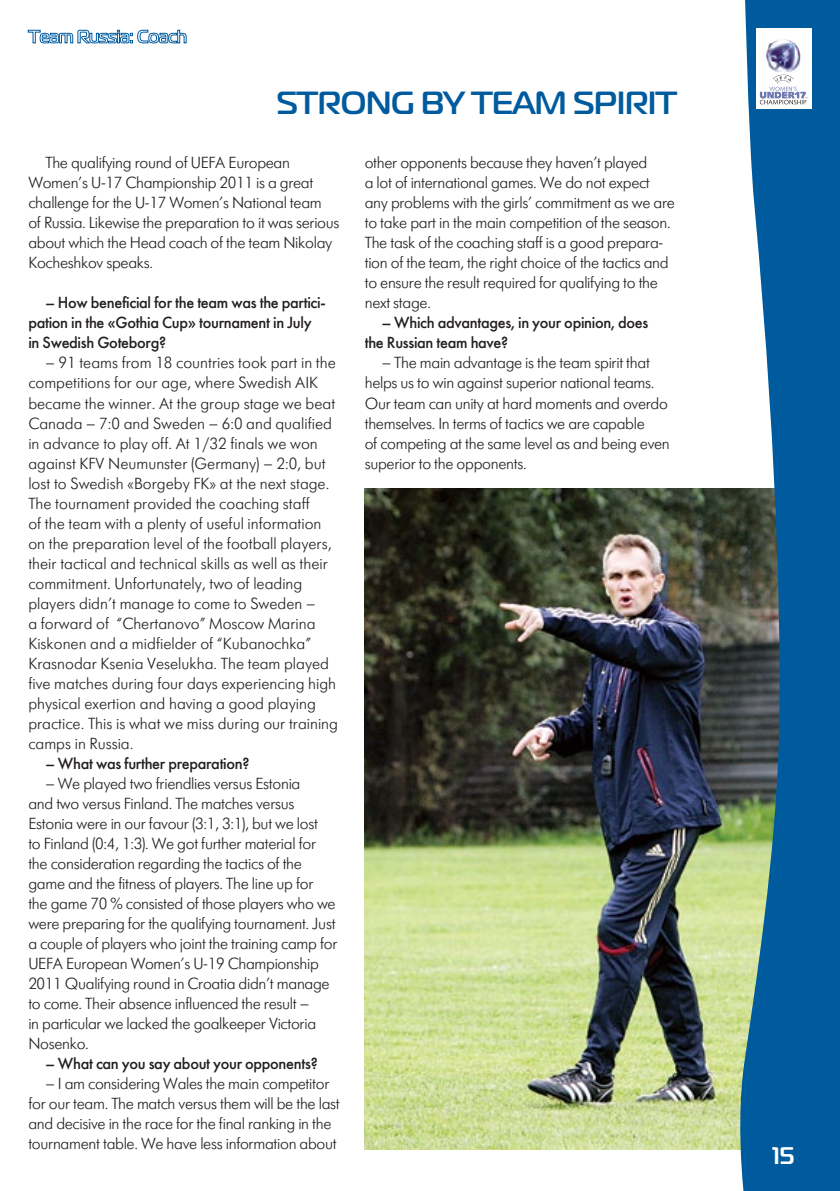
<style>
.page{position:relative;width:840px;height:1191px;background:#fff}
.page>*{position:absolute;margin:0;border:0;box-sizing:border-box;transform-origin:0 0}
.t1{font:700 32px "Magistral C";letter-spacing:-.01em;color:#005b9e}
.t2{font:700 24px "Magistral C";color:#fff}
.t3{font:16px/20px "Futura Futuris Light C";letter-spacing:-.02em;color:#231f20}
.t4{font:16px/20px "Futura Futuris Light C";color:#231f20}
.t5{font:16px/20px "Futura Futuris C";letter-spacing:-.02em;color:#231f20}
</style>
<div class="page">
<img style="left:364px;top:488px;width:369px;height:661px">
<svg style="left:733px;top:0;width:106px;height:1191px;background:#33759d"></svg>
<div style="left:755px;top:28px;width:56px;height:80px;background:#fff"></div>
<svg style="left:759px;top:87px;width:48px;height:17px"></svg>
<img style="left:755px;top:31px;width:46px;height:52px">
<img style="left:765px;top:47px;width:2px;height:17px">
<img style="left:769px;top:38px;width:28px;height:4px">
<img style="left:771px;top:39px;width:4px;height:3px">
<img style="left:775px;top:39px;width:7px;height:3px">
<img style="left:782px;top:39px;width:15px;height:3px">
<svg style="left:28px;top:29px;width:159px;height:15px"></svg>
<img style="left:767px;top:42px;width:32px;height:41px">
<h1 class="t1" style="left:276px;top:84px;width:401px">STRONG BY TEAM SPIRIT</h1>
<p class="t3" style="left:28px;top:153px;width:312px;text-indent:17px">The qualifying round of UEFA European Women’s U-17 Championship 2011 is a great challenge for the U-17 Women’s National team<br>of Russia. Likewise the preparation to it was serious about which the Head coach of the team Nikolay Kocheshkov speaks.</p>
<p class="t5" style="left:28px;top:293px;width:298px;text-indent:17px">– How beneficial for the team was the partici&shy;pation in the «Gothia Cup» tournament in July in Swedish Goteborg?</p>
<p class="t4" style="left:28px;top:353px;width:311px;text-indent:17px">– 91 teams from 18 countries took part in the competitions for our age, where Swedish AIK became the winner. At the group stage we beat Canada – 7:0 and Sweden – 6:0 and qualified in advance to play off. At 1/32 finals we won against KFV Neumunster (Germany) – 2:0, but lost to Swedish «Borgeby FK» at the next stage.<br>The tournament provided the coaching staff<br>of the team with a plenty of useful information on the preparation level of the football players, their tactical and technical skills as well as their commitment. Unfortunately, two of leading players didn’t manage to come to Sweden –<br>a forward of “Chertanovo” Moscow Marina Kiskonen and a midfielder of “Kubanochka” Krasnodar Ksenia Veselukha. The team played five matches during four days experiencing high physical exertion and having a good playing practice. This is what we miss during our training camps in Russia.</p>
<p class="t5" style="left:45px;top:753px;width:205px">– What was further preparation?</p>
<p class="t3" style="left:28px;top:773px;width:310px;text-indent:17px">– We played two friendlies versus Estonia<br>and two versus Finland. The matches versus Estonia were in our favour (3:1, 3:1), but we lost<br>to Finland (0:4, 1:3). We got further material for the consideration regarding the tactics of the game and the fitness of players. The line up for<br>the game 70 % consisted of those players who we were preparing for the qualifying tournament. Just a couple of players who joint the training camp for UEFA European Women’s U-19 Championship 2011 Qualifying round in Croatia didn’t manage to come. Their absence influenced the result –<br>in particular we lacked the goalkeeper Victoria Nosenko.</p>
<p class="t5" style="left:45px;top:1053px;width:274px">– What can you say about your opponents?</p>
<p class="t3" style="left:28px;top:1073px;width:313px;text-align:center">– I am considering Wales the main competitor<br>for our team. The match versus them will be the last and decisive in the race for the final ranking in the tournament table. We have less information about</p>
<p class="t3" style="left:364px;top:153px;width:311px">other opponents because they haven’t played<br>a lot of international games. We do not expect any problems with the girls’ commitment as we are to take part in the main competition of the season.<br>The task of the coaching staff is a good prepara&shy;tion of the team, the right choice of the tactics and to ensure the result required for qualifying to the next stage.</p>
<p class="t5" style="left:364px;top:313px;width:285px;text-indent:17px">– Which advantages, in your opinion, does the Russian team have?</p>
<p class="t3" style="left:364px;top:353px;width:306px;text-indent:17px">– The main advantage is the team spirit that helps us to win against superior national teams.<br>Our team can unity at hard moments and overdo themselves. In terms of tactics we are capable<br>of competing at the same level as and being even superior to the opponents.</p>
<h2 class="t2" style="left:772px;top:1141px;width:24px">15</h2>
</div>
